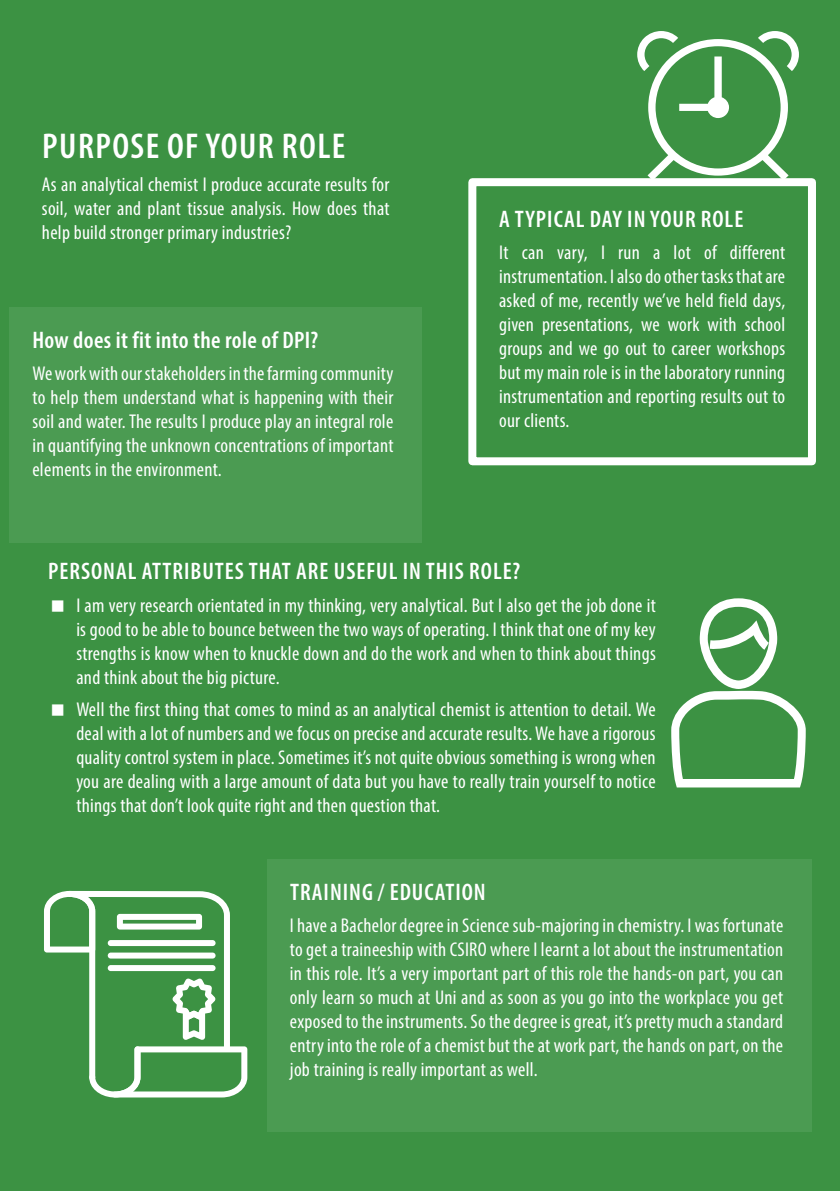
<style>
.page{position:relative;width:840px;height:1191px;background:#fff}
.page>*{position:absolute;margin:0;border:0;box-sizing:border-box;transform-origin:0 0}
.t1{font:600 condensed 36px "Myriad Pro";letter-spacing:.04em;color:#fff}
.t2{font:600 condensed 24px "Myriad Pro";letter-spacing:.04em;color:#fff}
.t3{font:600 condensed 24px "Myriad Pro";letter-spacing:.015em;color:#fff}
.t4{font:condensed 20px/24px "Myriad Pro";letter-spacing:.015em;color:#fff;text-align:justify}
</style>
<div class="page">
<div style="left:0;top:0;width:839px;height:1191px;background:#3c9243"></div>
<div style="left:10px;top:307px;width:411px;height:235px;background:#4b9b52"></div>
<div style="left:267px;top:859px;width:544px;height:272px;background:#4b9b52"></div>
<svg style="left:44px;top:891px;width:203px;height:206px"></svg>
<div style="left:108px;top:940px;width:107px;height:6px;background:#fff;border-radius:3px"></div>
<div style="left:108px;top:952px;width:107px;height:6px;background:#fff;border-radius:3px"></div>
<div style="left:108px;top:965px;width:107px;height:6px;background:#fff;border-radius:3px"></div>
<div style="left:468px;top:178px;width:347px;height:287px;border:8px solid #fff"></div>
<svg style="left:636px;top:31px;width:162px;height:149px"></svg>
<svg style="left:671px;top:598px;width:134px;height:189px"></svg>
<h1 class="t1" style="left:42px;top:124px;width:304px">PURPOSE OF YOUR ROLE</h1>
<p class="t4" style="left:42px;top:172px;width:349px">As an analytical chemist I produce accurate results for soil, water and plant tissue analysis. How does that help build stronger primary industries?</p>
<p class="t3" style="left:32px;top:325px;width:287px">How does it fit into the role of DPI?</p>
<p class="t4" style="left:32px;top:361px;width:362px">We work with our stakeholders in the farming community to help them understand what is happening with their soil and water. The results I produce play an integral role in quantifying the unknown concentrations of important elements in the environment.</p>
<p class="t2" style="left:499px;top:204px;width:245px">A TYPICAL DAY IN YOUR ROLE</p>
<p class="t4" style="left:499px;top:240px;width:287px">It can vary, I run a lot of different instrumentation. I also do other tasks that are asked of me, recently we’ve held field days, given presentations, we work with school groups and we go out to career workshops but my main role is in the laboratory running instrumentation and reporting results out to our clients.</p>
<p class="t2" style="left:48px;top:556px;width:473px">PERSONAL ATTRIBUTES THAT ARE USEFUL IN THIS ROLE?</p>
<p class="t4" style="left:76px;top:593px;width:580px">I am very research orientated in my thinking, very analytical. But I also get the job done it is good to be able to bounce between the two ways of operating. I think that one of my key strengths is know when to knuckle down and do the work and when to think about things and think about the big picture.</p>
<p class="t4" style="left:76px;top:697px;width:580px">Well the first thing that comes to mind as an analytical chemist is attention to detail. We deal with a lot of numbers and we focus on precise and accurate results. We have a rigorous quality control system in place. Sometimes it’s not quite obvious something is wrong when you are dealing with a large amount of data but you have to really train yourself to notice things that don’t look quite right and then question that.</p>
<p class="t2" style="left:290px;top:876px;width:197px">TRAINING / EDUCATION</p>
<p class="t4" style="left:290px;top:913px;width:494px">I have a Bachelor degree in Science sub-majoring in chemistry. I was fortunate to get a traineeship with CSIRO where I learnt a lot about the instrumentation in this role. It’s a very important part of this role the hands-on part, you can only learn so much at Uni and as soon as you go into the workplace you get exposed to the instruments. So the degree is great, it’s pretty much a standard entry into the role of a chemist but the at work part, the hands on part, on the job training is really important as well.</p>
</div>
